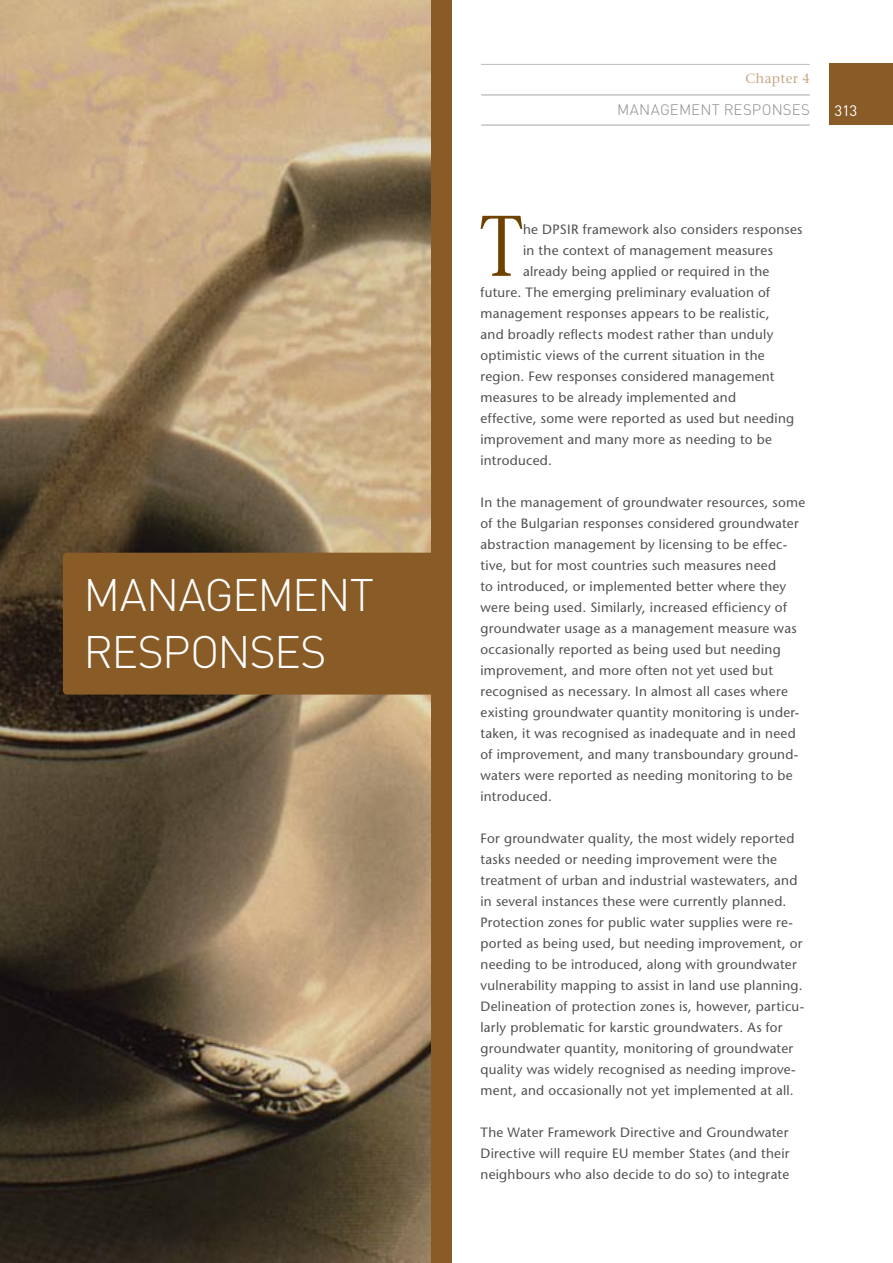
<style>
.page{position:relative;width:893px;height:1263px;background:#fff}
.page>*{position:absolute;margin:0;border:0;box-sizing:border-box;transform-origin:0 0}
.t1{font:85.8px "Stone Serif";color:#704200;scale:.8 1}
.t2{font:300 45px/57px "DIN";letter-spacing:-.03em;color:#fff}
.t3{font:300 15px "DIN";letter-spacing:.01em;color:#8a8c8f}
.t4{font:15px "DIN";color:#fff}
.t5{font:13.5px/21px "Stone Sans";letter-spacing:.02em;color:#505153}
.t6{font:13.5px "Stone Serif";letter-spacing:.02em;color:#c6a884}
</style>
<div class="page">
<img style="left:0;top:0;width:431px;height:1263px">
<div style="left:829px;top:64px;width:64px;height:61px;background:#885b27"></div>
<hr style="left:481px;top:64px;width:329px;height:1px;background:#c0c2c4">
<hr style="left:481px;top:95px;width:329px;height:1px;background:#c0c2c4">
<hr style="left:481px;top:125px;width:329px;height:1px;background:#c0c2c4">
<div style="left:431px;top:0;width:21px;height:1263px;background:#885b27"></div>
<div style="left:63px;top:553px;width:368px;height:141px;background:#885b27"></div>
<h2 class="t2" style="left:84px;top:565px;width:292px">MANAGEMENT<br>RESPONSES</h2>
<p class="t6" style="left:745px;top:70px;width:66px">Chapter 4</p>
<p class="t3" style="left:617px;top:100px;width:194px">MANAGEMENT RESPONSES</p>
<p class="t4" style="left:834px;top:103px;width:24px">313</p>
<h1 class="t1" style="left:480px;top:193px;width:54px">T</h1>
<p class="t5" style="left:523px;top:219px;width:281px">he DPSIR framework also considers responses</p>
<p class="t5" style="left:523px;top:240px;width:251px">in the context of management measures</p>
<p class="t5" style="left:523px;top:261px;width:248px">already being applied or required in the</p>
<p class="t5" style="left:480px;top:282px;width:291px">future. The emerging preliminary evaluation of</p>
<p class="t5" style="left:480px;top:303px;width:291px">management responses appears to be realistic,</p>
<p class="t5" style="left:480px;top:324px;width:294px">and broadly reflects modest rather than unduly</p>
<p class="t5" style="left:480px;top:345px;width:286px">optimistic views of the current situation in the</p>
<p class="t5" style="left:480px;top:366px;width:296px">region. Few responses considered management</p>
<p class="t5" style="left:480px;top:387px;width:257px">measures to be already implemented and</p>
<p class="t5" style="left:480px;top:408px;width:315px">effective, some were reported as used but needing</p>
<p class="t5" style="left:480px;top:429px;width:293px">improvement and many more as needing to be</p>
<p class="t5" style="left:480px;top:450px;width:73px">introduced.</p>
<p class="t5" style="left:480px;top:492px;width:326px">In the management of groundwater resources, some of the Bulgarian responses considered groundwater abstraction management by licensing to be effec&shy;tive, but for most countries such measures need<br>to introduced, or implemented better where they were being used. Similarly, increased efficiency of groundwater usage as a management measure was occasionally reported as being used but needing improvement, and more often not yet used but recognised as necessary. In almost all cases where existing groundwater quantity monitoring is under&shy;taken, it was recognised as inadequate and in need of improvement, and many transboundary ground&shy;waters were reported as needing monitoring to be introduced.</p>
<p class="t5" style="left:480px;top:828px;width:325px">For groundwater quality, the most widely reported tasks needed or needing improvement were the treatment of urban and industrial wastewaters, and in several instances these were currently planned.<br>Protection zones for public water supplies were re&shy;ported as being used, but needing improvement, or needing to be introduced, along with groundwater vulnerability mapping to assist in land use planning.<br>Delineation of protection zones is, however, particu&shy;larly problematic for karstic groundwaters. As for groundwater quantity, monitoring of groundwater quality was widely recognised as needing improve&shy;ment, and occasionally not yet implemented at all.</p>
<p class="t5" style="left:480px;top:1122px;width:311px;text-align:justify">The Water Framework Directive and Groundwater Directive will require EU member States (and their neighbours who also decide to do so) to integrate</p>
</div>
